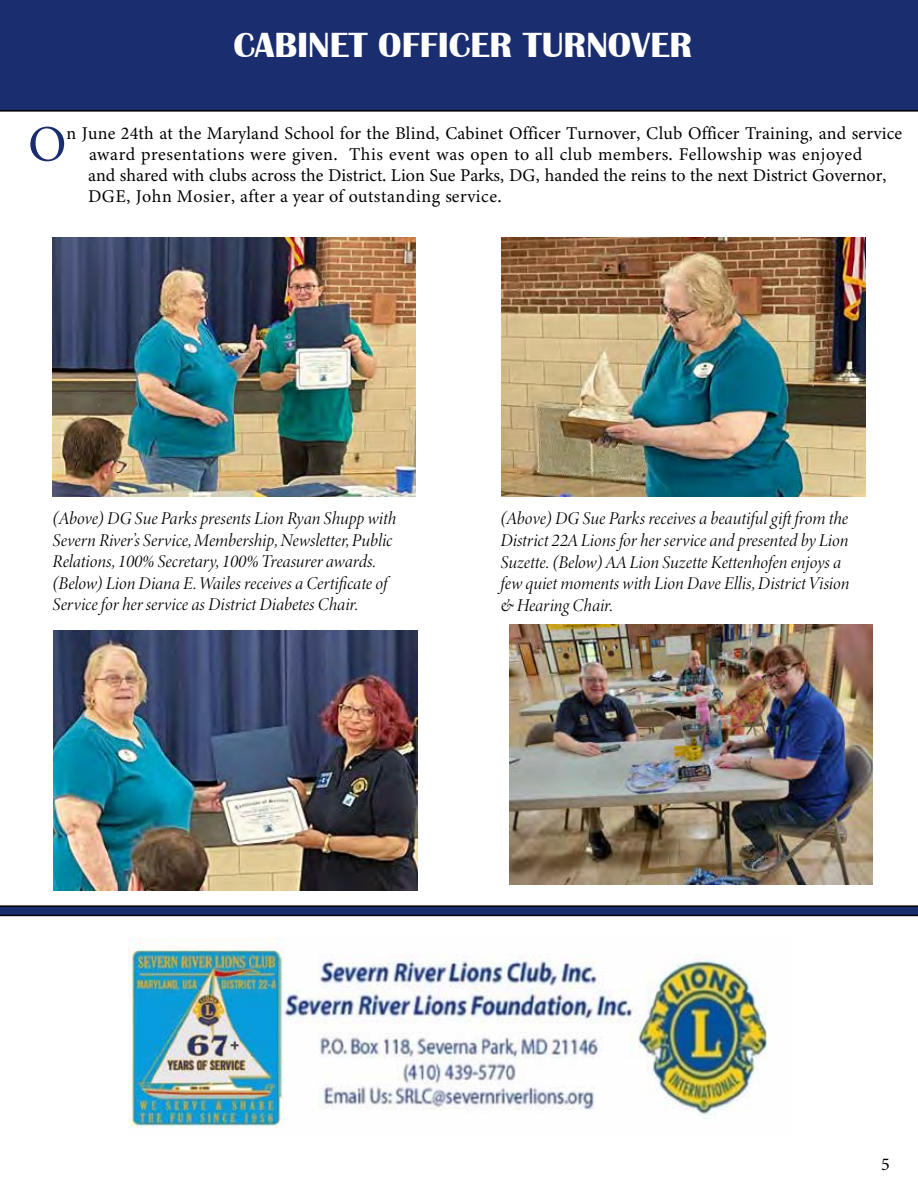
<style>
.page{position:relative;width:918px;height:1188px;background:#fff}
.page>*{position:absolute;margin:0;border:0;box-sizing:border-box;transform-origin:0 0}
.t1{font:51.3px "Minion Variable Concept";color:#1a2d6f}
.t2{font:700 36px "Britannic";color:#fff}
.t3{font:italic 18px/21.6px "Minion Variable Concept";color:#000}
.t4{font:18px/21.1px "Minion Variable Concept";letter-spacing:.01em;color:#000}
.t5{font:18px "Minion Pro";color:#000}
.s1{font-family:"Minion Pro"}
</style>
<div class="page">
<div style="left:0;top:0;width:918px;height:112px;background:#1a2d6f"></div>
<img style="left:52px;top:238px;width:364px;height:259px">
<img style="left:502px;top:238px;width:363px;height:259px">
<img style="left:54px;top:631px;width:363px;height:259px">
<img style="left:510px;top:625px;width:363px;height:259px">
<svg style="left:0;top:905px;width:918px;height:11px;background:#1b2957"></svg>
<img style="left:128px;top:938px;width:640px;height:190px">
<h2 class="t2" style="left:233px;top:25px;width:460px">CABINET OFFICER TURNOVER</h2>
<h1 class="t1" style="left:28px;top:108px;width:40px">O</h1>
<p class="t4" style="left:88px;top:123px;width:816px;text-indent:-21px">n June 24th at the Maryland School for the Blind, <span class="s1">Cabinet</span> Officer Turnover, Club Officer Training, and <span class="s1">servic</span>e award presentations were given. This event was open to all club members. Fellowship was enjoyed<br>and shared with clubs across the District. Lion Sue Parks, DG, handed the reins to the next District Governor, DGE, John Mosier, after a year of outstanding service.</p>
<p class="t3" style="left:52px;top:507px;width:345px">(Above) DG Sue Parks presents Lion Ryan Shupp with Severn River’s Service, Membership, Newsletter, Public Relations, 100% Secretary, 100% Treasurer awards. (Below) Lion Diana E. Wailes receives a Certificate of Service for her service as District Diabetes Chair.</p>
<p class="t3" style="left:500px;top:508px;width:351px">(Above) DG Sue Parks receives a beautiful gift from the District 22A Lions for her service and presented by Lion Suzette. (Below) AA Lion Suzette Kettenhofen enjoys a few quiet moments with Lion Dave Ellis, District Vision &amp; Hearing Chair.</p>
<p class="t5" style="left:881px;top:1152px;width:10px">5</p>
</div>
